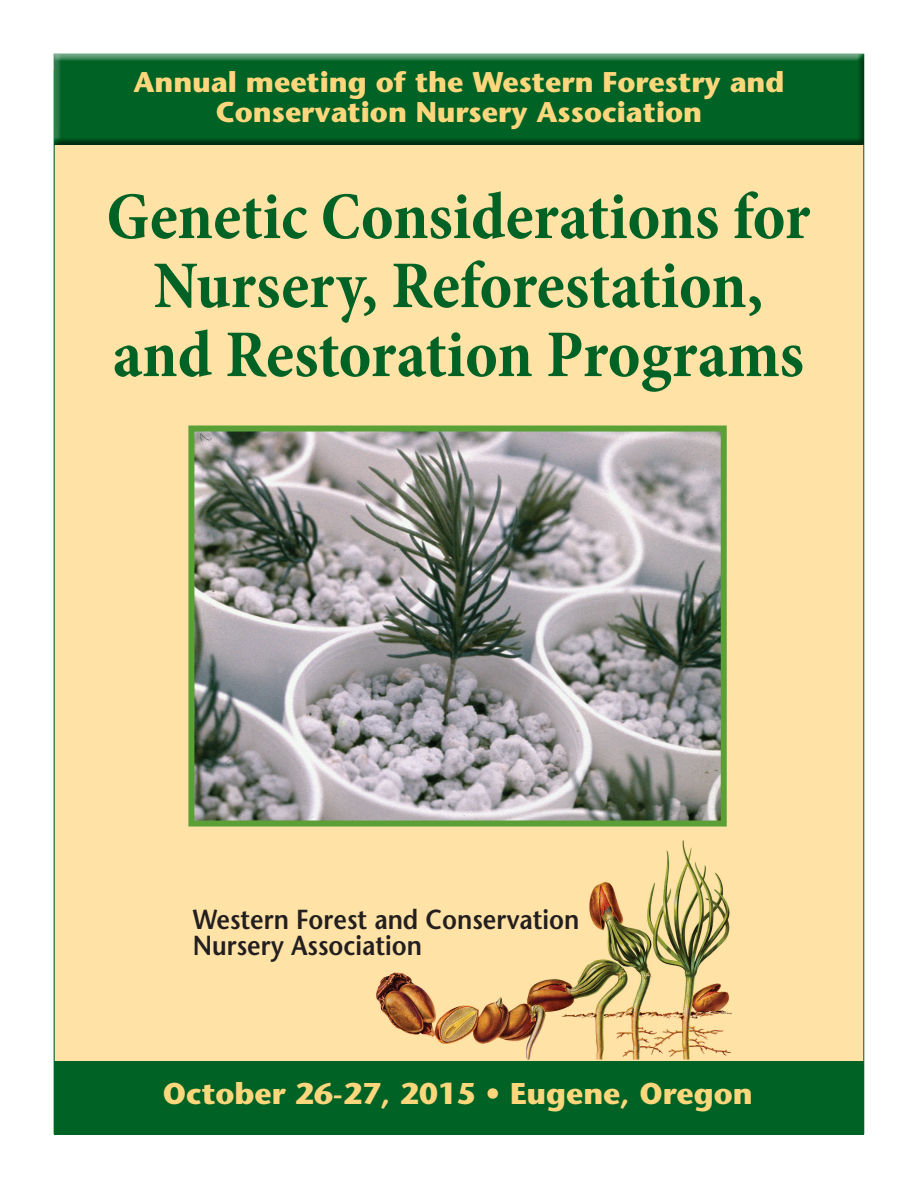
<style>
.page{position:relative;width:918px;height:1188px;background:#fff}
.page>*{position:absolute;margin:0;border:0;box-sizing:border-box;transform-origin:0 0}
.t1{font:700 condensed 67.5px/69px "Minion Pro";letter-spacing:-.005em;color:#006224;text-align:center}
.headers{font:700 30px "Stone Sans Std";color:#fed77d}
.headers-2{font:700 28.5px/30px "Stone Sans Std";color:#fed77d;text-align:center}
.t2{font:600 27.45px/26px "Stone Sans Std";color:#231f20;scale:.9 1}
</style>
<div class="page">
<div style="left:53px;top:70px;width:810px;height:1063px;background:#ffe2a5"></div>
<img style="left:376px;top:840px;width:356px;height:220px">
<img style="left:376px;top:909px;width:203px;height:20px">
<img style="left:376px;top:935px;width:44px;height:27px">
<img style="left:195px;top:433px;width:525px;height:387px">
<div style="left:188px;top:426px;width:539px;height:401px;border:6px solid #5b9f37"></div>
<div style="left:55px;top:1061px;width:809px;height:73px;background:#006224"></div>
<div style="left:52px;top:52px;width:814px;height:91px;background:#b8d3c2"></div>
<div style="left:52px;top:54px;width:814px;height:91px;background:#231f20;opacity:.6"></div>
<p class="headers-2" style="left:134px;top:67px;width:652px">Annual meeting of the Western Forestry and<br>Conservation Nursery Association</p>
<p class="t1" style="left:106px;top:182px;width:706px">Genetic Considerations for<br>Nursery, Reforestation, and Restoration Programs</p>
<p class="t2" style="left:193px;top:907px;width:431px">Western Forest and Conservation<br>Nursery Association</p>
<p class="headers" style="left:163px;top:1076px;width:591px">October 26-27, 2015 • Eugene, Oregon</p>
</div>
